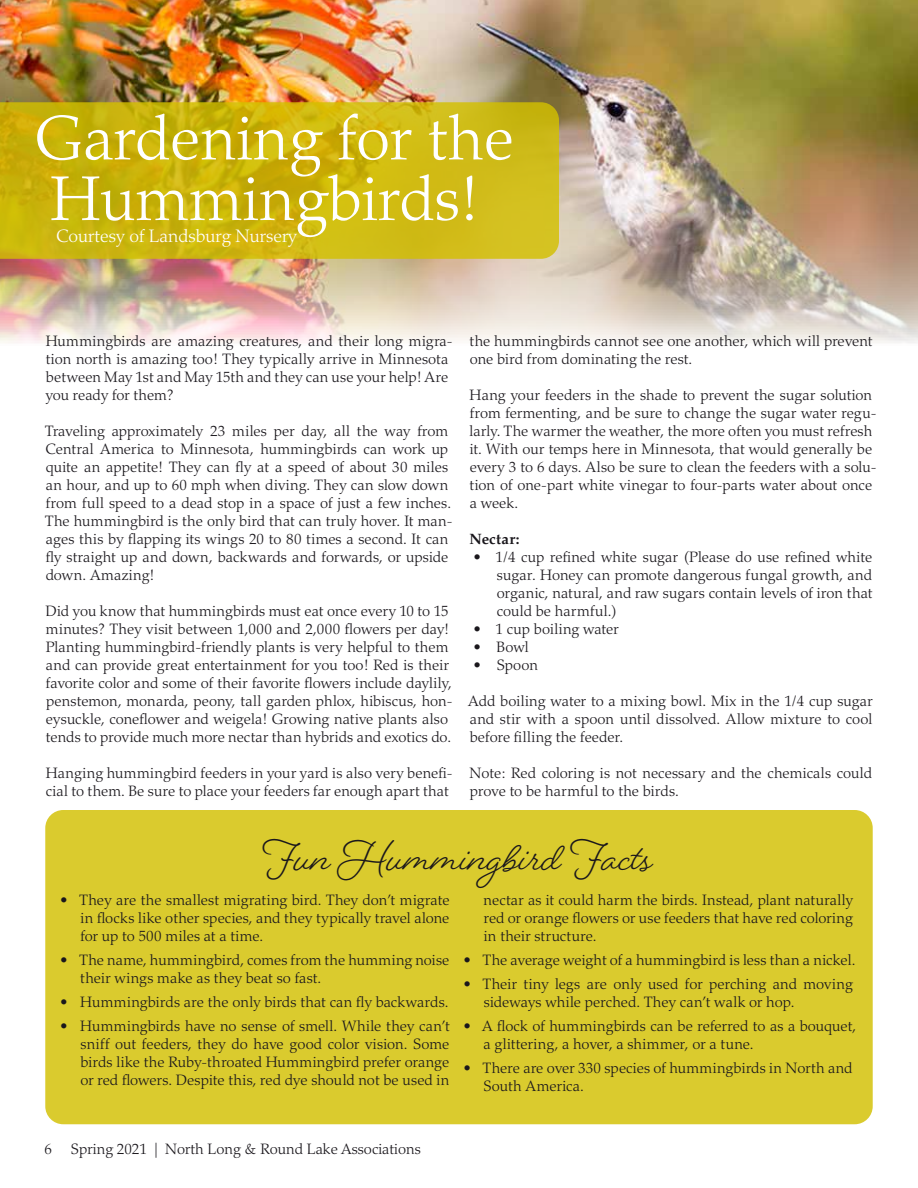
<style>
.page{position:relative;width:918px;height:1188px;background:#fff}
.page>*{position:absolute;margin:0;border:0;box-sizing:border-box;transform-origin:0 0}
.t1{font:300 63px/60.6px "Palatino";color:#fff}
.t2{font:700 45px "Beloved Script";color:#1a171c}
.t3{font:300 18px "Palatino";color:#fff}
.t4{font:300 15px/18px "Palatino";letter-spacing:.005em;color:#1a171c}
.t5{font:700 15px "Palatino";letter-spacing:.015em;color:#1a171c}
</style>
<div class="page">
<img style="left:0;top:0;width:918px;height:343px">
<svg style="left:0;top:102px;width:559px;height:157px;background:#ccb60f"></svg>
<div style="left:45px;top:810px;width:828px;height:314px;background:#dacb2e;border-radius:18px"></div>
<h1 class="t1" style="left:34px;top:109px;width:481px">Gardening for the<br>Hummingbirds!</h1>
<p class="t3" style="left:56px;top:225px;width:242px">Courtesy of Landsburg Nursery</p>
<p class="t4" style="left:46px;top:332px;width:409px">Hummingbirds are amazing creatures, and their long migra&shy;tion north is amazing too! They typically arrive in Minnesota between May 1st and May 15th and they can use your help! Are you ready for them?</p>
<p class="t4" style="left:45px;top:422px;width:409px">Traveling approximately 23 miles per day, all the way from Central America to Minnesota, hummingbirds can work up quite an appetite! They can fly at a speed of about 30 miles an hour, and up to 60 mph when diving. They can slow down from full speed to a dead stop in a space of just a few inches.<br>The hummingbird is the only bird that can truly hover. It man&shy;ages this by flapping its wings 20 to 80 times a second. It can fly straight up and down, backwards and forwards, or upside down. Amazing!</p>
<p class="t4" style="left:46px;top:602px;width:409px">Did you know that hummingbirds must eat once every 10 to 15 minutes? They visit between 1,000 and 2,000 flowers per day!<br>Planting hummingbird-friendly plants is very helpful to them and can provide great entertainment for you too! Red is their favorite color and some of their favorite flowers include daylily, penstemon, monarda, peony, tall garden phlox, hibiscus, hon&shy;eysuckle, coneflower and weigela! Growing native plants also tends to provide much more nectar than hybrids and exotics do.</p>
<p class="t4" style="left:46px;top:764px;width:409px">Hanging hummingbird feeders in your yard is also very benefi&shy;cial to them. Be sure to place your feeders far enough apart that</p>
<p class="t4" style="left:470px;top:332px;width:404px">the hummingbirds cannot see one another, which will prevent one bird from dominating the rest.</p>
<p class="t4" style="left:470px;top:386px;width:409px">Hang your feeders in the shade to prevent the sugar solution from fermenting, and be sure to change the sugar water regu&shy;larly. The warmer the weather, the more often you must refresh it. With our temps here in Minnesota, that would generally be every 3 to 6 days. Also be sure to clean the feeders with a solu&shy;tion of one-part white vinegar to four-parts water about once a week.</p>
<p class="t5" style="left:469px;top:530px;width:52px">Nectar:</p>
<p class="t4" style="left:497px;top:548px;width:377px;text-align:justify;text-indent:-23px">• 1/4 cup refined white sugar (Please do use refined white sugar. Honey can promote dangerous fungal growth, and organic, natural, and raw sugars contain levels of iron that could be harmful.)</p>
<p class="t4" style="left:474px;top:620px;width:147px">• 1 cup boiling water</p>
<p class="t4" style="left:474px;top:638px;width:57px">• Bowl</p>
<p class="t4" style="left:474px;top:656px;width:66px">• Spoon</p>
<p class="t4" style="left:468px;top:692px;width:406px;text-align:justify">Add boiling water to a mixing bowl. Mix in the 1/4 cup sugar and stir with a spoon until dissolved. Allow mixture to cool before filling the feeder.</p>
<p class="t4" style="left:470px;top:764px;width:404px">Note: Red coloring is not necessary and the chemicals could prove to be harmful to the birds.</p>
<h2 class="t2" style="left:263px;top:827px;width:393px">Fun Hummingbird Facts</h2>
<p class="t4" style="left:81px;top:891px;width:371px;text-align:justify;text-indent:-20px">• They are the smallest migrating bird. They don’t migrate in flocks like other species, and they typically travel alone for up to 500 miles at a time.</p>
<p class="t4" style="left:80px;top:951px;width:371px;text-indent:-20px">• The name, hummingbird, comes from the humming noise their wings make as they beat so fast.</p>
<p class="t4" style="left:60px;top:993px;width:390px">• Hummingbirds are the only birds that can fly backwards.</p>
<p class="t4" style="left:80px;top:1017px;width:371px;text-align:justify;text-indent:-20px">• Hummingbirds have no sense of smell. While they can’t sniff out feeders, they do have good color vision. Some birds like the Ruby-throated Hummingbird prefer orange or red flowers. Despite this, red dye should not be used in</p>
<p class="t4" style="left:484px;top:891px;width:371px;text-align:justify">nectar as it could harm the birds. Instead, plant naturally red or orange flowers or use feeders that have red coloring in their structure.</p>
<p class="t4" style="left:463px;top:951px;width:394px">• The average weight of a hummingbird is less than a nickel.</p>
<p class="t4" style="left:484px;top:975px;width:370px;text-indent:-20px">• Their tiny legs are only used for perching and moving sideways while perched. They can’t walk or hop.</p>
<p class="t4" style="left:484px;top:1017px;width:374px;text-indent:-20px">• A flock of hummingbirds can be referred to as a bouquet, a glittering, a hover, a shimmer, or a tune.</p>
<p class="t4" style="left:484px;top:1059px;width:371px;text-indent:-20px">• There are over 330 species of hummingbirds in North and<br>South America.</p>
<p class="t4" style="left:45px;top:1140px;width:9px">6</p>
<p class="t4" style="left:71px;top:1140px;width:352px">Spring 2021 | North Long &amp; Round Lake Associations</p>
</div>
